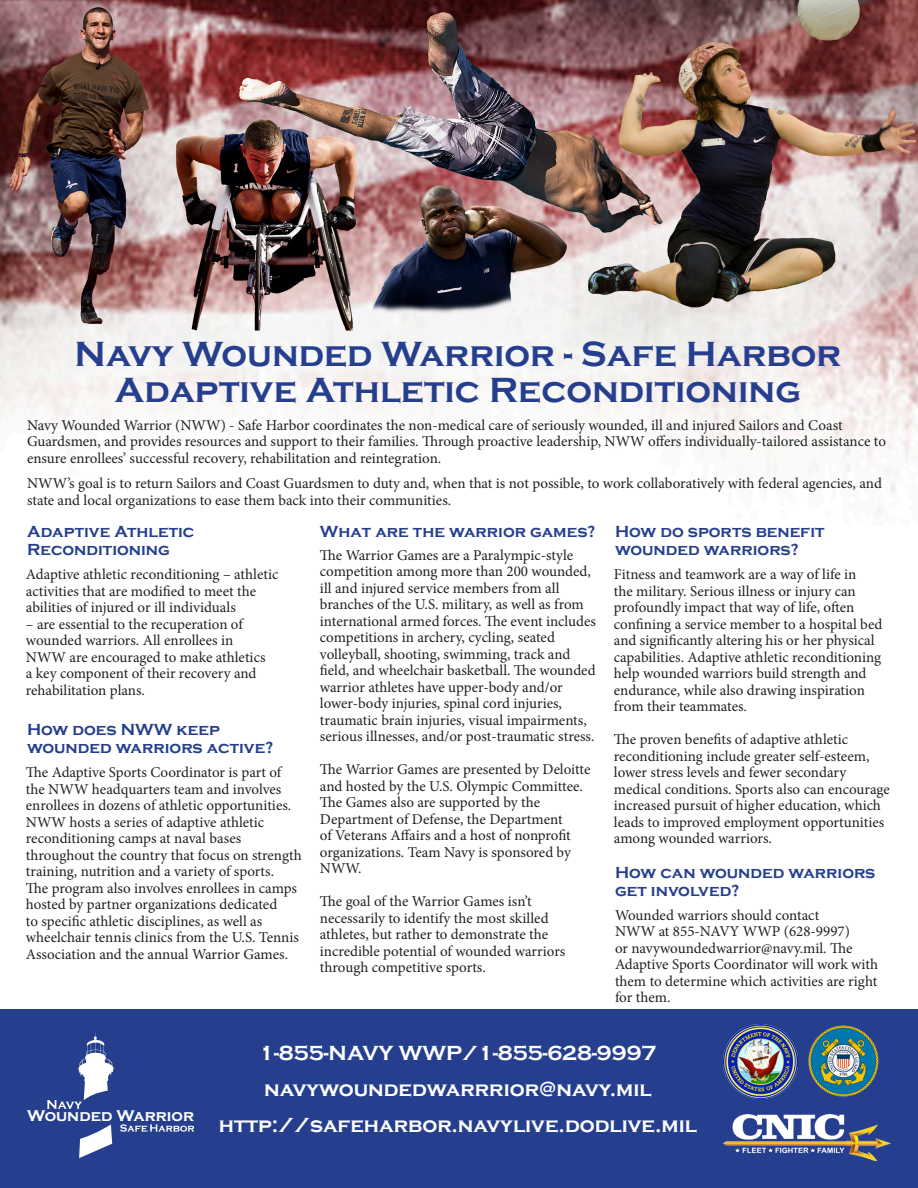
<style>
.page{position:relative;width:918px;height:1188px;background:#fff}
.page>*{position:absolute;margin:0;border:0;box-sizing:border-box;transform-origin:0 0}
.t1{font:700 36px "Copperplate Gothic";color:#253f8e}
.t2{font:700 21px "Copperplate Gothic";color:#fff}
.column_header{font:700 16.5px/18px "Copperplate Gothic";color:#253f8e}
.t3{font:700 16.2px "Copperplate Gothic";color:#fff}
.column_body_text{font:15px/16.5px "Minion Pro";color:#231f20}
</style>
<div class="page">
<img style="left:0;top:0;width:918px;height:513px">
<div style="left:0;top:1010px;width:918px;height:178px;background:#253f8e"></div>
<img style="left:724px;top:1115px;width:167px;height:46px">
<img style="left:724px;top:1025px;width:73px;height:73px">
<img style="left:808px;top:1025px;width:71px;height:72px">
<svg style="left:120px;top:1124px;width:74px;height:8px"></svg>
<svg style="left:47px;top:1032px;width:67px;height:77px"></svg>
<svg style="left:79px;top:1124px;width:33px;height:34px"></svg>
<p class="t1" style="left:75px;top:334px;width:768px">Navy Wounded Warrior - Safe Harbor</p>
<p class="t1" style="left:115px;top:370px;width:688px">Adaptive Athletic Reconditioning</p>
<p class="column_body_text" style="left:27px;top:417px;width:861px">Navy Wounded Warrior (NWW) - Safe Harbor coordinates the non-medical care of seriously wounded, ill and injured Sailors and Coast<br>Guardsmen, and provides resources and support to their families. Through proactive leadership, NWW offers individually-tailored assistance to ensure enrollees’ successful recovery, rehabilitation and reintegration.</p>
<p class="column_body_text" style="left:27px;top:475px;width:856px">NWW’s goal is to return Sailors and Coast Guardsmen to duty and, when that is not possible, to work collaboratively with federal agencies, and state and local organizations to ease them back into their communities.</p>
<p class="column_header" style="left:27px;top:523px;width:169px">Adaptive Athletic</p>
<p class="column_header" style="left:27px;top:541px;width:145px">Reconditioning</p>
<p class="column_body_text" style="left:26px;top:566px;width:254px">Adaptive athletic reconditioning – athletic activities that are modified to meet the abilities of injured or ill individuals</p>
<p class="column_body_text" style="left:26px;top:616px;width:241px">– are essential to the recuperation of wounded warriors. All enrollees in NWW are encouraged to make athletics a key component of their recovery and rehabilitation plans.</p>
<p class="column_header" style="left:27px;top:721px;width:248px">How does NWW keep wounded warriors active?</p>
<p class="column_body_text" style="left:26px;top:764px;width:277px">The Adaptive Sports Coordinator is part of the NWW headquarters team and involves enrollees in dozens of athletic opportunities.<br>NWW hosts a series of adaptive athletic reconditioning camps at naval bases throughout the country that focus on strength training, nutrition and a variety of sports.<br>The program also involves enrollees in camps hosted by partner organizations dedicated<br>to specific athletic disciplines, as well as wheelchair tennis clinics from the U.S. Tennis Association and the annual Warrior Games.</p>
<p class="column_header" style="left:320px;top:523px;width:277px">What are the warrior games?</p>
<p class="column_body_text" style="left:320px;top:547px;width:278px">The Warrior Games are a Paralympic-style competition among more than 200 wounded, ill and injured service members from all branches of the U.S. military, as well as from international armed forces. The event includes competitions in archery, cycling, seated volleyball, shooting, swimming, track and field, and wheelchair basketball. The wounded warrior athletes have upper-body and/or lower-body injuries, spinal cord injuries, traumatic brain injuries, visual impairments, serious illnesses, and/or post-traumatic stress.</p>
<p class="column_body_text" style="left:320px;top:761px;width:272px">The Warrior Games are presented by Deloitte and hosted by the U.S. Olympic Committee.<br>The Games also are supported by the Department of Defense, the Department<br>of Veterans Affairs and a host of nonprofit organizations. Team Navy is sponsored by NWW.</p>
<p class="column_body_text" style="left:320px;top:893px;width:247px">The goal of the Warrior Games isn’t necessarily to identify the most skilled athletes, but rather to demonstrate the incredible potential of wounded warriors through competitive sports.</p>
<p class="column_header" style="left:615px;top:523px;width:211px">How do sports benefit wounded warriors?</p>
<p class="column_body_text" style="left:614px;top:566px;width:270px">Fitness and teamwork are a way of life in<br>the military. Serious illness or injury can profoundly impact that way of life, often confining a service member to a hospital bed and significantly altering his or her physical capabilities. Adaptive athletic reconditioning help wounded warriors build strength and endurance, while also drawing inspiration from their teammates.</p>
<p class="column_body_text" style="left:614px;top:731px;width:277px">The proven benefits of adaptive athletic reconditioning include greater self-esteem, lower stress levels and fewer secondary medical conditions. Sports also can encourage increased pursuit of higher education, which leads to improved employment opportunities among wounded warriors.</p>
<p class="column_header" style="left:615px;top:864px;width:262px">How can wounded warriors get involved?</p>
<p class="column_body_text" style="left:615px;top:907px;width:265px">Wounded warriors should contact<br>NWW at 855-NAVY WWP (628-9997)<br>or navywoundedwarrior@navy.mil. The Adaptive Sports Coordinator will work with them to determine which activities are right for them.</p>
<p class="t3" style="left:27px;top:1107px;width:169px">Wounded Warrior</p>
<p class="t2" style="left:259px;top:1041px;width:399px">1-855-NAVY WWP/1-855-628-9997</p>
<p class="t2" style="left:264px;top:1077px;width:389px">navywoundedwarrrior@navy.mil</p>
<p class="t2" style="left:219px;top:1113px;width:479px">http://safeharbor.navylive.dodlive.mil</p>
</div>
